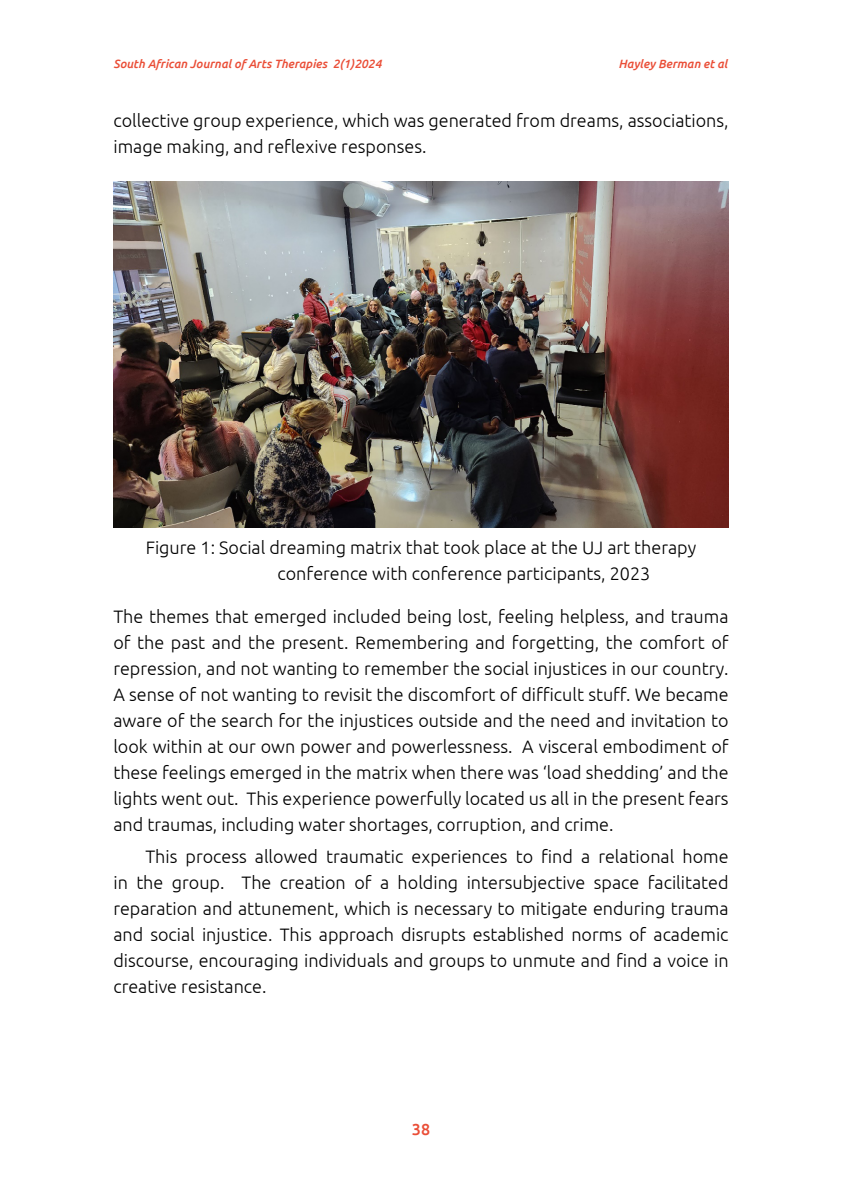
<style>
.page{position:relative;width:842px;height:1191px;background:#fff}
.page>*{position:absolute;margin:0;border:0;box-sizing:border-box;transform-origin:0 0}
.Body_text_first_par{font:300 18px/26px "Ubuntu";color:#000;text-align:justify}
.Body_text{font:300 18px/26px "Ubuntu";color:#000}
.Figure_Caption{font:300 18px/26px "Ubuntu";color:#000}
.t1{font:500 16px "Ubuntu";color:#ea4e37}
.t2{font:italic 500 12px "Ubuntu";color:#ea4e37}
</style>
<div class="page">
<img style="left:113px;top:181px;width:616px;height:347px">
<p class="t2" style="left:113px;top:56px;width:270px">South African Journal of Arts Therapies 2(1)2024</p>
<p class="t2" style="left:619px;top:56px;width:110px">Hayley Berman et al</p>
<p class="Body_text" style="left:113px;top:107px;width:617px">collective group experience, which was generated from dreams, associations, image making, and reflexive responses.</p>
<p class="Figure_Caption" style="left:278px;top:534px;width:420px;text-indent:-132px">Figure 1: Social dreaming matrix that took place at the UJ art therapy conference with conference participants, 2023</p>
<p class="Body_text_first_par" style="left:113px;top:603px;width:617px">The themes that emerged included being lost, feeling helpless, and trauma of the past and the present. Remembering and forgetting, the comfort of repression, and not wanting to remember the social injustices in our country.<br>A sense of not wanting to revisit the discomfort of difficult stuff. We became aware of the search for the injustices outside and the need and invitation to look within at our own power and powerlessness. A visceral embodiment of these feelings emerged in the matrix when there was ‘load shedding’ and the lights went out. This experience powerfully located us all in the present fears and traumas, including water shortages, corruption, and crime.</p>
<p class="Body_text" style="left:113px;top:843px;width:617px;text-align:justify;text-indent:32px">This process allowed traumatic experiences to find a relational home in the group. The creation of a holding intersubjective space facilitated reparation and attunement, which is necessary to mitigate enduring trauma and social injustice. This approach disrupts established norms of academic discourse, encouraging individuals and groups to unmute and find a voice in creative resistance.</p>
<p class="t1" style="left:412px;top:1119px;width:20px">38</p>
</div>
